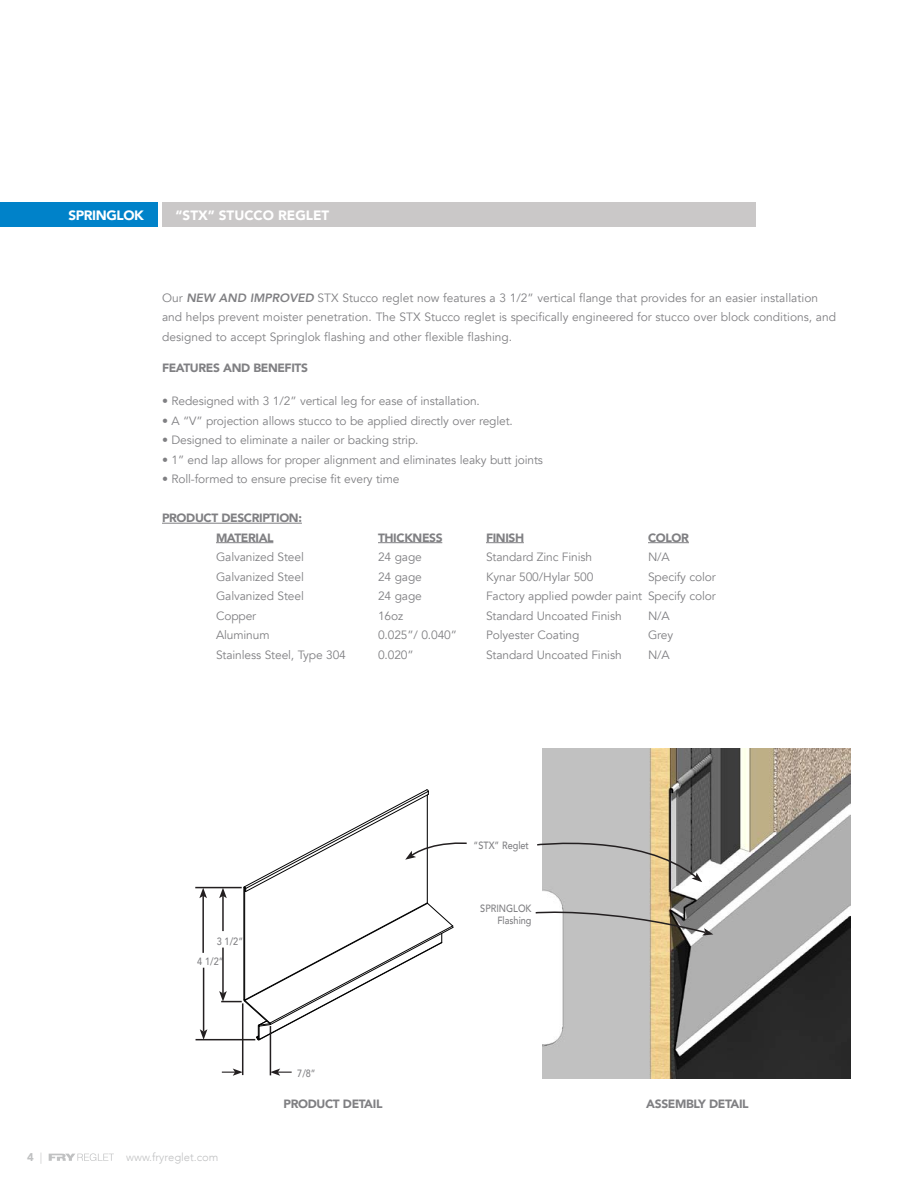
<style>
.page{position:relative;width:918px;height:1188px;background:#fff}
.page>*{position:absolute;margin:0;border:0;box-sizing:border-box;transform-origin:0 0}
.t1{font:900 13.5px "Avenir";color:#fff}
.t2{font:900 13.5px "Avenir";letter-spacing:-.03em;color:#fff}
.t3{font:12px/19.5px "Avenir";letter-spacing:-.01em;color:#808083}
.t4{font:900 12px/19.5px "Avenir";letter-spacing:-.03em;color:#808083}
.t5{font:300 11.25px "Avenir";color:#c0c1c2}
.t6{font:900 11.25px "Avenir";color:#c0c1c2}
.t7{font:500 10.5px/12px "Avenir";color:#808083;text-align:right;scale:.87 1}
.s1{font-weight:800;font-style:italic}
.s2{font-style:inherit}
.s3{font-weight:300}
</style>
<div class="page">
<svg style="left:49px;top:1153px;width:65px;height:8px"></svg>
<div style="left:0;top:202px;width:158px;height:25px;background:#0082c9"></div>
<div style="left:162px;top:202px;width:594px;height:25px;background:#cac8c8"></div>
<hr style="left:162px;top:523px;width:140px;height:1px;background:#808083">
<hr style="left:216px;top:542px;width:57px;height:1px;background:#808083">
<hr style="left:378px;top:542px;width:64px;height:1px;background:#808083">
<hr style="left:486px;top:542px;width:38px;height:1px;background:#808083">
<hr style="left:648px;top:542px;width:41px;height:1px;background:#808083">
<img style="left:543px;top:749px;width:308px;height:329px">
<svg style="left:537px;top:833px;width:165px;height:49px;background:#b5b1aa"></svg>
<svg style="left:535px;top:907px;width:178px;height:29px"></svg>
<hr style="left:195px;top:887px;width:47px;height:1px;background:#231f20">
<hr style="left:196px;top:1039px;width:59px;height:1px;background:#231f20">
<hr style="left:202px;top:896px;width:2px;height:57px;background:#231f20">
<svg style="left:199px;top:888px;width:8px;height:10px"></svg>
<hr style="left:203px;top:968px;width:1px;height:64px;background:#231f20">
<svg style="left:200px;top:1029px;width:7px;height:10px"></svg>
<hr style="left:242px;top:1003px;width:1px;height:72px;background:#231f20">
<hr style="left:270px;top:1026px;width:1px;height:49px;background:#231f20">
<svg style="left:222px;top:1069px;width:21px;height:7px"></svg>
<svg style="left:270px;top:1069px;width:22px;height:7px"></svg>
<svg style="left:219px;top:789px;width:248px;height:252px"></svg>
<p class="t2" style="left:69px;top:203px;width:77px">SPRINGLOK</p>
<p class="t1" style="left:176px;top:203px;width:155px">“STX” STUCCO REGLET</p>
<p class="t3" style="left:162px;top:288px;width:676px">Our <span class="s1">NEW AND IMPROVED</span> STX Stucco reglet now features a <span class="s2">3 1/2”</span> vertical flange that provides for an easier installation and helps prevent moister penetration. The STX Stucco reglet is specifically engineered for stucco over block conditions, and designed to accept Springlok flashing and other flexible flashing.</p>
<p class="t4" style="left:162px;top:358px;width:147px">FEATURES AND BENEFITS</p>
<p class="t3" style="left:162px;top:392px;width:319px">• Redesigned with 3 1/2” vertical leg for ease of installation.</p>
<p class="t3" style="left:162px;top:411px;width:352px">• A “V” projection allows stucco to be applied directly over reglet.</p>
<p class="t3" style="left:162px;top:431px;width:258px">• Designed to eliminate a nailer or backing strip.</p>
<p class="t3" style="left:162px;top:450px;width:383px">• 1” end lap allows for proper alignment and eliminates leaky butt joints</p>
<p class="t3" style="left:162px;top:470px;width:239px">• Roll-formed to ensure precise fit every time</p>
<p class="t4" style="left:216px;top:508px;width:87px;text-indent:-54px">PRODUCT DESCRIPTION:<br>MATERIAL</p>
<p class="t4" style="left:378px;top:528px;width:66px">THICKNESS</p>
<p class="t4" style="left:486px;top:528px;width:40px">FINISH</p>
<p class="t4" style="left:648px;top:528px;width:42px">COLOR</p>
<p class="t3" style="left:216px;top:548px;width:89px">Galvanized Steel</p>
<p class="t3" style="left:378px;top:548px;width:45px">24 gage</p>
<p class="t3" style="left:486px;top:548px;width:108px">Standard Zinc Finish</p>
<p class="t3" style="left:648px;top:548px;width:23px">N/A</p>
<p class="t3" style="left:216px;top:567px;width:89px">Galvanized Steel</p>
<p class="t3" style="left:378px;top:567px;width:45px">24 gage</p>
<p class="t3" style="left:486px;top:567px;width:109px">Kynar 500/Hylar 500</p>
<p class="t3" style="left:648px;top:567px;width:69px">Specify color</p>
<p class="t3" style="left:216px;top:587px;width:89px">Galvanized Steel</p>
<p class="t3" style="left:378px;top:587px;width:45px">24 gage</p>
<p class="t3" style="left:486px;top:587px;width:231px">Factory applied powder paint Specify color</p>
<p class="t3" style="left:216px;top:606px;width:42px">Copper</p>
<p class="t3" style="left:378px;top:606px;width:27px">16oz</p>
<p class="t3" style="left:486px;top:606px;width:137px">Standard Uncoated Finish</p>
<p class="t3" style="left:648px;top:606px;width:23px">N/A</p>
<p class="t3" style="left:216px;top:626px;width:55px">Aluminum</p>
<p class="t3" style="left:378px;top:626px;width:81px">0.025”/ 0.040”</p>
<p class="t3" style="left:486px;top:626px;width:95px">Polyester Coating</p>
<p class="t3" style="left:648px;top:626px;width:27px">Grey</p>
<p class="t3" style="left:216px;top:645px;width:131px">Stainless Steel, Type 304</p>
<p class="t3" style="left:378px;top:645px;width:37px">0.020”</p>
<p class="t3" style="left:486px;top:645px;width:137px">Standard Uncoated Finish</p>
<p class="t3" style="left:648px;top:645px;width:23px">N/A</p>
<p class="t7" style="left:474px;top:838px;width:65px">“STX” Reglet</p>
<p class="t7" style="left:217px;top:934px;width:32px">3 1/2”</p>
<p class="t7" style="left:197px;top:955px;width:32px">4 1/2”</p>
<p class="t6" style="left:27px;top:1147px;width:17px">4 <span class="s3">|</span></p>
<p class="t5" style="left:126px;top:1150px;width:94px">www.fryreglet.com</p>
<p class="t7" style="left:297px;top:1066px;width:23px">7/8”</p>
<p class="t4" style="left:283px;top:1094px;width:100px">PRODUCT DETAIL</p>
<p class="t7" style="left:480px;top:901px;width:60px">SPRINGLOK<br>Flashing</p>
<p class="t4" style="left:646px;top:1094px;width:104px">ASSEMBLY DETAIL</p>
</div>
